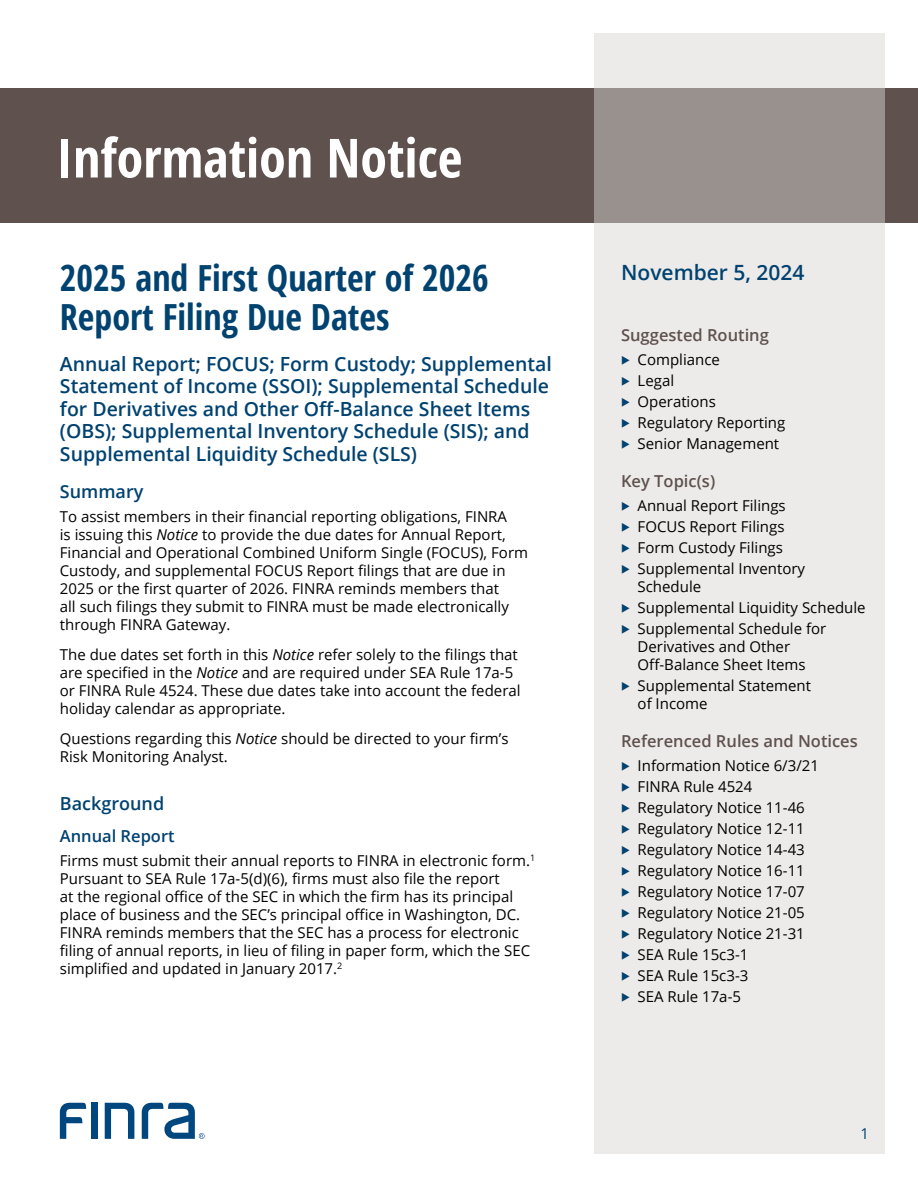
<style>
.page{position:relative;width:918px;height:1188px;background:#fff}
.page>*{position:absolute;margin:0;border:0;box-sizing:border-box;transform-origin:0 0}
.t1{font:700 condensed 54px "Open Sans";color:#fff}
.t2{font:700 condensed 36px/39px "Open Sans";color:#004270}
.t3{font:600 21px "Open Sans";color:#004270}
.t4{font:600 19.5px/22.5px "Open Sans";color:#004270}
.t5{font:600 18px "Open Sans";color:#004270}
.t6{font:600 16.5px "Open Sans";color:#5e514e}
.t7{font:600 16.5px "Open Sans";color:#004270}
.t8{font:15px/21px "Open Sans";color:#000}
.t9{font:15px "Open Sans";color:#004270}
.s1{font-style:italic}
</style>
<div class="page">
<div style="left:0;top:88px;width:918px;height:135px;background:#5e514e"></div>
<svg style="left:594px;top:34px;width:290px;height:1120px;background:#e2e0dd"></svg>
<div style="left:91px;top:1103px;width:6px;height:36px;background:#00467f"></div>
<svg style="left:105px;top:1103px;width:29px;height:36px"></svg>
<svg style="left:60px;top:1103px;width:26px;height:36px"></svg>
<svg style="left:142px;top:1103px;width:63px;height:36px"></svg>
<svg style="left:622px;top:356px;width:8px;height:8px"></svg>
<svg style="left:622px;top:377px;width:8px;height:8px"></svg>
<svg style="left:622px;top:398px;width:8px;height:8px"></svg>
<svg style="left:622px;top:419px;width:8px;height:8px"></svg>
<svg style="left:622px;top:440px;width:8px;height:8px"></svg>
<svg style="left:622px;top:501px;width:8px;height:9px"></svg>
<svg style="left:622px;top:522px;width:8px;height:9px"></svg>
<svg style="left:622px;top:543px;width:8px;height:9px"></svg>
<svg style="left:622px;top:564px;width:8px;height:9px"></svg>
<svg style="left:622px;top:603px;width:8px;height:9px"></svg>
<svg style="left:622px;top:624px;width:8px;height:9px"></svg>
<svg style="left:622px;top:681px;width:8px;height:9px"></svg>
<svg style="left:622px;top:761px;width:8px;height:9px"></svg>
<svg style="left:622px;top:782px;width:8px;height:9px"></svg>
<svg style="left:622px;top:803px;width:8px;height:9px"></svg>
<svg style="left:622px;top:824px;width:8px;height:9px"></svg>
<svg style="left:622px;top:845px;width:8px;height:9px"></svg>
<svg style="left:622px;top:866px;width:8px;height:9px"></svg>
<svg style="left:622px;top:887px;width:8px;height:9px"></svg>
<svg style="left:622px;top:908px;width:8px;height:9px"></svg>
<svg style="left:622px;top:929px;width:8px;height:9px"></svg>
<svg style="left:622px;top:950px;width:8px;height:9px"></svg>
<svg style="left:622px;top:971px;width:8px;height:9px"></svg>
<svg style="left:622px;top:992px;width:8px;height:9px"></svg>
<h1 class="t1" style="left:57px;top:120px;width:407px">Information Notice</h1>
<h2 class="t2" style="left:60px;top:258px;width:430px">2025 and First Quarter of 2026<br>Report Filing Due Dates</h2>
<p class="t4" style="left:60px;top:352px;width:494px">Annual Report; FOCUS; Form Custody; Supplemental Statement of Income (SSOI); Supplemental Schedule for Derivatives and Other Off-Balance Sheet Items (OBS); Supplemental Inventory Schedule (SIS); and Supplemental Liquidity Schedule (SLS)</p>
<p class="t5" style="left:60px;top:479px;width:85px">Summary</p>
<p class="t8" style="left:60px;top:507px;width:470px;line-height:18px">To assist members in their financial reporting obligations, FINRA<br>is issuing this <span class="s1">Notice</span> to provide the due dates for Annual Report, Financial and Operational Combined Uniform Single (FOCUS), Form Custody, and supplemental FOCUS Report filings that are due in 2025 or the first quarter of 2026. FINRA reminds members that<br>all such filings they submit to FINRA must be made electronically through FINRA Gateway.</p>
<p class="t8" style="left:60px;top:645px;width:462px;line-height:18px">The due dates set forth in this <span class="s1">Notice</span> refer solely to the filings that are specified in the <span class="s1">Notice</span> and are required under SEA Rule 17a-5 or FINRA Rule 4524. These due dates take into account the federal holiday calendar as appropriate.</p>
<p class="t8" style="left:60px;top:729px;width:450px;line-height:18px">Questions regarding this <span class="s1">Notice</span> should be directed to your firm’s<br>Risk Monitoring Analyst.</p>
<p class="t5" style="left:60px;top:791px;width:106px">Background</p>
<p class="t7" style="left:60px;top:825px;width:116px">Annual Report</p>
<p class="t8" style="left:60px;top:851px;width:477px;line-height:18px">Firms must submit their annual reports to FINRA in electronic form.<sup>1<br></sup>Pursuant to SEA Rule 17a-5(d)(6), firms must also file the report<br>at the regional office of the SEC in which the firm has its principal place of business and the SEC’s principal office in Washington, DC.<br>FINRA reminds members that the SEC has a process for electronic filing of annual reports, in lieu of filing in paper form, which the SEC simplified and updated in January 2017.<sup>2</sup></p>
<h3 class="t3" style="left:621px;top:258px;width:185px">November 5, 2024</h3>
<p class="t6" style="left:621px;top:324px;width:149px">Suggested Routing</p>
<p class="t8" style="left:638px;top:349px;width:149px">Compliance<br>Legal<br>Operations<br>Regulatory Reporting<br>Senior Management</p>
<p class="t6" style="left:621px;top:470px;width:96px">Key Topic(s)</p>
<p class="t8" style="left:638px;top:495px;width:169px">Annual Report Filings<br>FOCUS Report Filings<br>Form Custody Filings<br>Supplemental Inventory</p>
<p class="t8" style="left:638px;top:576px;width:230px">Schedule<br>Supplemental Liquidity Schedule<br>Supplemental Schedule for</p>
<p class="t8" style="left:638px;top:637px;width:170px;line-height:18px">Derivatives and Other<br>Off-Balance Sheet Items</p>
<p class="t8" style="left:638px;top:676px;width:175px;line-height:18px">Supplemental Statement of Income</p>
<p class="t6" style="left:621px;top:730px;width:238px">Referenced Rules and Notices</p>
<p class="t8" style="left:638px;top:755px;width:183px">Information Notice 6/3/21<br>FINRA Rule 4524<br>Regulatory Notice 11-46<br>Regulatory Notice 12-11<br>Regulatory Notice 14-43<br>Regulatory Notice 16-11<br>Regulatory Notice 17-07<br>Regulatory Notice 21-05<br>Regulatory Notice 21-31<br>SEA Rule 15c3-1<br>SEA Rule 15c3-3<br>SEA Rule 17a-5</p>
<p class="t9" style="left:860px;top:1124px;width:10px">1</p>
</div>
